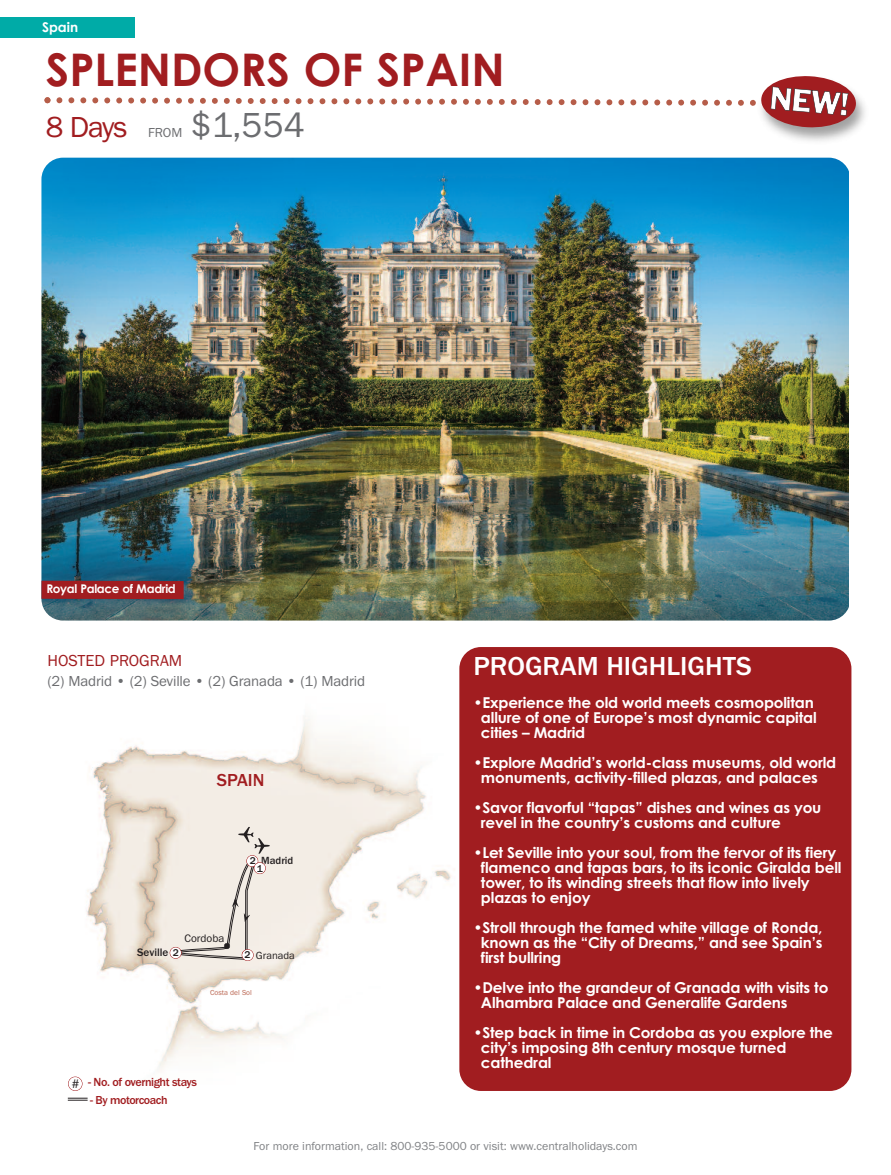
<style>
.page{position:relative;width:891px;height:1175px;background:#fff}
.page>*{position:absolute;margin:0;border:0;box-sizing:border-box;transform-origin:0 0}
.t1{font:700 45px "Century Gothic";color:#a11d20}
.t2{font:36px "Franklin Gothic";color:#6c6d70}
.t3{font:30px "Franklin Gothic";color:#a11d20}
.t4{font:500 27px "Franklin Gothic";color:#fff}
.t5{font:500 18px "Franklin Gothic";color:#a11d20}
.t6{font:16.5px "Franklin Gothic";color:#a11d20}
.t7{font:700 15px/15px "Century Gothic";letter-spacing:-.01em;color:#fff}
.t8{font:15px "Franklin Gothic";letter-spacing:-.01em;color:#6c6d70}
.t9{font:700 13.5px "Century Gothic";color:#fff}
.t10{font:13.5px "Franklin Gothic";color:#6c6d70}
.t11{font:500 12.15px "Franklin Gothic";letter-spacing:-.035em;color:#a11d20}
.t12{font:12px "Franklin Gothic";color:#808285}
.t13{font:700 12px "Century Gothic";letter-spacing:-.03em;color:#fff}
.t14{font:500 12px "Franklin Gothic";letter-spacing:-.035em;color:#a11d20}
.t15{font:500 11.25px "Franklin Gothic";color:#231f20}
.t16{font:11.25px "Franklin Gothic";color:#231f20}
.t17{font:10.8px "Franklin Gothic";color:#231f20}
.t18{font:500 10.8px "Franklin Gothic";color:#231f20}
.t19{font:500 10.35px "Franklin Gothic";color:#231f20}
.t20{font:7.5px "Franklin Gothic";color:#bb6753}
.s1{font-size:10.35px}
.s2{font-weight:400;font-size:12.9px;color:#231f20}
</style>
<div class="page">
<div style="left:0;top:18px;width:134px;height:20px;background:#00aba7"></div>
<img style="left:67px;top:716px;width:384px;height:385px">
<div style="left:68px;top:1077px;width:14px;height:13px;background:#fff;border-radius:50%"></div>
<div style="left:68px;top:1076px;width:15px;height:15px;border:1px solid #a11d20;border-radius:50%"></div>
<svg style="left:68px;top:1097px;width:20px;height:3px"></svg>
<div style="left:170px;top:947px;width:11px;height:11px;background:#fff;border-radius:50%"></div>
<div style="left:170px;top:947px;width:12px;height:11px;border:1px solid #a11d20;border-radius:50%"></div>
<div style="left:242px;top:949px;width:12px;height:12px;border:1px solid #a11d20;border-radius:50%"></div>
<svg style="left:173px;top:827px;width:97px;height:133px;background:#e7e0d9"></svg>
<div style="left:459px;top:647px;width:392px;height:444px;background:#a11d20;border-radius:22px"></div>
<img style="left:42px;top:158px;width:806px;height:462px">
<div style="left:41px;top:580px;width:143px;height:19px;background:#a11d20"></div>
<img style="left:774px;top:96px;width:91px;height:45px">
<svg style="left:44px;top:76px;width:813px;height:53px"></svg>
<p class="t9" style="left:42px;top:20px;width:38px">Spain</p>
<h1 class="t1" style="left:46px;top:44px;width:460px">SPLENDORS OF SPAIN</h1>
<h3 class="t3" style="left:46px;top:109px;width:83px">8 Days</h3>
<p class="t10" style="left:148px;top:124px;width:36px">FROM</p>
<h2 class="t2" style="left:191px;top:103px;width:116px">$1,554</h2>
<p class="t13" style="left:46px;top:582px;width:131px">Royal Palace of Madrid</p>
<p class="t6" style="left:47px;top:650px;width:136px">HOSTED PROGRAM</p>
<p class="t8" style="left:47px;top:672px;width:319px">(2) Madrid • (2) Seville • (2) Granada • (1) Madrid</p>
<p class="t5" style="left:217px;top:769px;width:49px">SPAIN</p>
<p class="t18" style="left:261px;top:853px;width:34px">Madrid</p>
<p class="t19" style="left:250px;top:854px;width:8px">2</p>
<p class="t19" style="left:257px;top:862px;width:8px">1</p>
<p class="t16" style="left:185px;top:931px;width:41px">Cordoba</p>
<p class="t15" style="left:137px;top:945px;width:43px">Seville <span class="s1">2</span></p>
<p class="t19" style="left:245px;top:948px;width:8px">2</p>
<p class="t17" style="left:256px;top:948px;width:41px">Granada</p>
<p class="t20" style="left:210px;top:987px;width:43px">Costa del Sol</p>
<p class="t11" style="left:72px;top:1074px;width:127px"><span class="s2">#</span> - No. of overnight stays</p>
<p class="t14" style="left:90px;top:1092px;width:79px">- By motorcoach</p>
<h3 class="t4" style="left:473px;top:649px;width:280px">PROGRAM HIGHLIGHTS</h3>
<p class="t7" style="left:481px;top:695px;width:337px;text-indent:-7px">•Experience the old world meets cosmopolitan allure of one of Europe’s most dynamic capital cities – Madrid</p>
<p class="t7" style="left:481px;top:755px;width:357px;text-indent:-7px">•Explore Madrid’s world-class museums, old world monuments, activity-filled plazas, and palaces</p>
<p class="t7" style="left:481px;top:800px;width:342px;text-indent:-7px">•Savor flavorful “tapas” dishes and wines as you revel in the country’s customs and culture</p>
<p class="t7" style="left:481px;top:845px;width:362px;text-indent:-7px">•Let Seville into your soul, from the fervor of its fiery flamenco and tapas bars, to its iconic Giralda bell tower, to its winding streets that flow into lively plazas to enjoy</p>
<p class="t7" style="left:481px;top:920px;width:343px;text-align:justify;text-indent:-7px">•Stroll through the famed white village of Ronda, known as the “City of Dreams,” and see Spain’s first bullring</p>
<p class="t7" style="left:481px;top:980px;width:349px;text-indent:-7px">•Delve into the grandeur of Granada with visits to<br>Alhambra Palace and Generalife Gardens</p>
<p class="t7" style="left:481px;top:1025px;width:354px;text-indent:-7px">•Step back in time in Cordoba as you explore the city’s imposing 8th century mosque turned cathedral</p>
<p class="t12" style="left:253px;top:1139px;width:386px">For more information, call: 800-935-5000 or visit: www.centralholidays.com</p>
</div>
